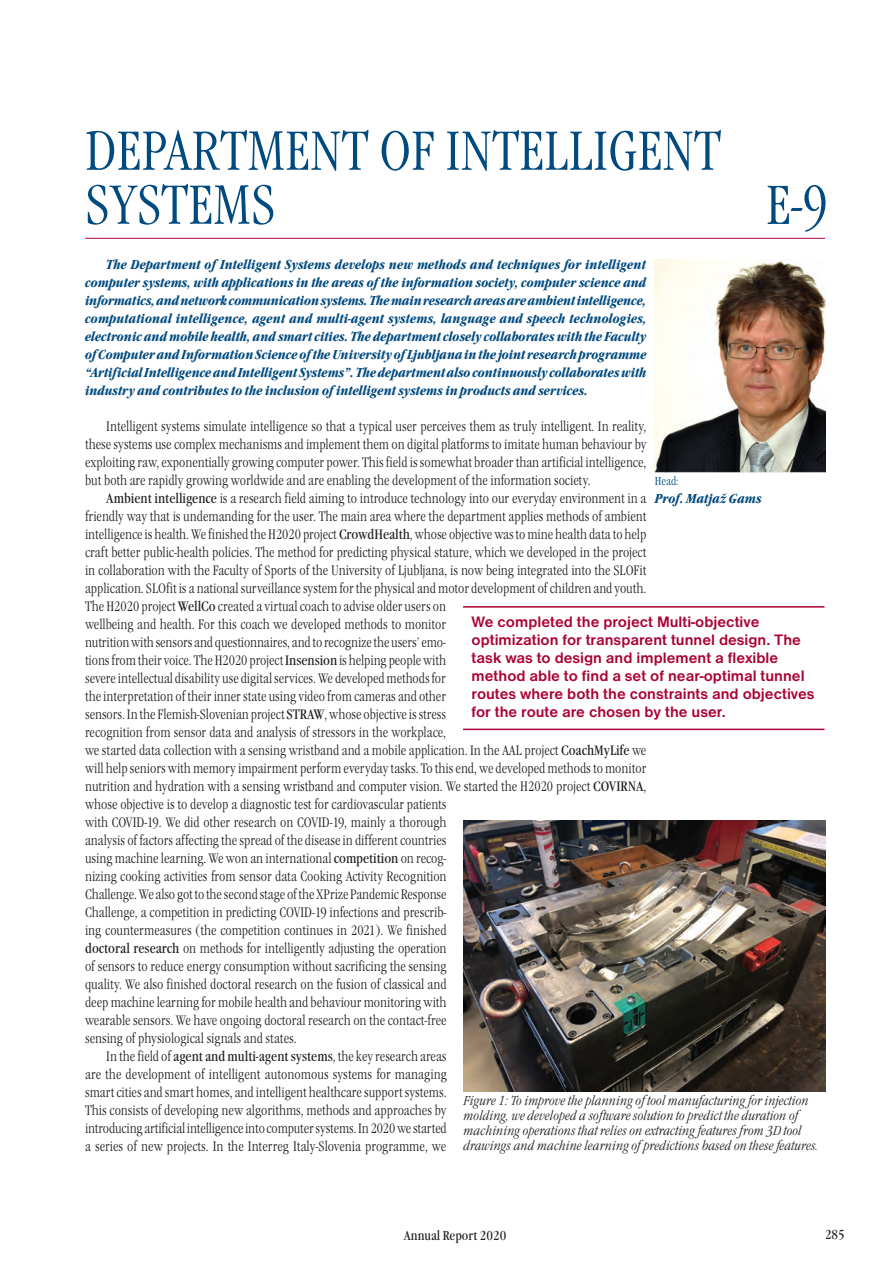
<style>
.page{position:relative;width:893px;height:1263px;background:#fff}
.page>*{position:absolute;margin:0;border:0;box-sizing:border-box;transform-origin:0 0}
.LP_Naslov_odseka{font:57px/54px "Garamond Itc TEE Ligh Cond";color:#004a7f}
.LP_Naslov_odseka_sif{font:57px "Garamond Itc TEE Ligh Cond";color:#004a7f}
.LP_Hitro_branje{font:700 15.75px/18px "Nimbus San DEE";color:#ab0333}
.LP_Glavni_tekst{font:14.25px/18px "Garamond Itc TEE Ligh Cond";color:#231f20;text-align:justify}
.LP_Povzetek{font:italic 700 condensed 13.5px/18px "Garamond Itc TEE";letter-spacing:-.005em;color:#004a7f;text-align:justify}
.LP_Podnapis_k_sliki{font:13.5px/15px "Garamond Itc TEE Ligh Cond Ital";color:#231f20}
.t1{font:condensed 13.5px "Garamond Itc TEE";color:#231f20}
.LP_Sef{font:italic 700 condensed 13.5px "Garamond Itc TEE";color:#004a7f}
.LP_sef-naziv{font:12px "Garamond Itc TEE Ligh Cond";color:#004a7f}
.s1{font-family:"Garamond Itc TEE";font-stretch:condensed}
</style>
<div class="page">
<hr style="left:85px;top:238px;width:740px;height:1px;background:#ab0333">
<img style="left:655px;top:259px;width:170px;height:213px">
<hr style="left:463px;top:606px;width:361px;height:2px;background:#ab0333">
<hr style="left:463px;top:729px;width:361px;height:1px;background:#ab0333">
<img style="left:464px;top:820px;width:361px;height:271px">
<p class="LP_Naslov_odseka" style="left:85px;top:124px;width:637px">DEPARTMENT OF INTELLIGENT<br>SYSTEMS</p>
<p class="LP_Naslov_odseka_sif" style="left:766px;top:173px;width:63px">E-9</p>
<p class="LP_Povzetek" style="left:85px;top:256px;width:563px;text-indent:21px">The Department of Intelligent Systems develops new methods and techniques for intelligent computer systems, with applications in the areas of the information society, computer science and informatics, and network communication systems. The main research areas are ambient intelligence, computational intelligence, agent and multi-agent systems, language and speech technologies, electronic and mobile health, and smart cities. The department closely collaborates with the Faculty of Computer and Information Science of the University of Ljubljana in the joint research programme “Artificial Intelligence and Intelligent Systems”. The department also continuously collaborates with industry and contributes to the inclusion of intelligent systems in products and services.</p>
<p class="LP_Glavni_tekst" style="left:85px;top:418px;width:563px;text-indent:21px">Intelligent systems simulate intelligence so that a typical user perceives them as truly intelligent. In reality, these systems use complex mechanisms and implement them on digital platforms to imitate human behaviour by exploiting raw, exponentially growing computer power. This field is somewhat broader than artificial intelligence, but both are rapidly growing worldwide and are enabling the development of the information society.</p>
<p class="LP_Glavni_tekst" style="left:85px;top:490px;width:563px;text-align:left;text-indent:21px"><span class="s1">Ambient intelligence</span> is a research field aiming to introduce technology into our everyday environment in a friendly way that is undemanding for the user. The main area where the department applies methods of ambient intelligence is health. We finished the H2020 project <span class="s1">CrowdHealth</span>, whose objective wasto mine health data to help craft better public-health policies. The method for predicting physical stature, which we developed in the project in collaboration with the Faculty of Sports of the University of Ljubljana, is now being integrated into the SLOFit application. SLOfit is a national surveillance system for the physical and motor development of children and youth.<br>The H2020 project <span class="s1">WellCo</span> created a virtual coach to advise older users on<br>wellbeing and health. For this coach we developed methods to monitor<br>nutrition with sensors and questionnaires, and to recognize the users’ emo-<br>tions from their voice. The H2020 project <span class="s1">Insension</span> is helping people with<br>severe intellectual disability use digital services. We developed methods for<br>the interpretation of their inner state using video from cameras and other<br>sensors. In the Flemish-Slovenian project <span class="s1">STRAW</span>, whose objective is stress<br>recognition from sensor data and analysis of stressors in the workplace,<br>we started data collection with a sensing wristband and a mobile application. In the AAL project <span class="s1">CoachMyLife</span> we will help seniors with memory impairment perform everyday tasks. To this end, we developed methods to monitor nutrition and hydration with a sensing wristband and computer vision. We started the H2020 project <span class="s1">COVIRNA</span>, whose objective is to develop a diagnostic test for cardiovascular patients<br>with COVID-19. We did other research on COVID-19, mainly a thorough<br>analysis of factors affecting the spread of the disease in different countries<br>using machine learning. We won an international <span class="s1">competition</span> on recog-<br>nizing cooking activities from sensor data Cooking Activity Recognition<br>Challenge. We also got to the second stage of the XPrize Pandemic Response<br>Challenge, a competition in predicting COVID-19 infections and prescrib-<br>ing countermeasures (the competition continues in 2021). We finished<br><span class="s1">doctoral research</span> on methods for intelligently adjusting the operation<br>of sensors to reduce energy consumption without sacrificing the sensing<br>quality. We also finished doctoral research on the fusion of classical and<br>deep machine learning for mobile health and behaviour monitoring with<br>wearable sensors. We have ongoing doctoral research on the contact-free<br>sensing of physiological signals and states.</p>
<p class="LP_Glavni_tekst" style="left:85px;top:1048px;width:363px;text-indent:21px">In the field of <span class="s1">agent and multi-agent systems</span>, the key research areas are the development of intelligent autonomous systems for managing smart cities and smart homes, and intelligent healthcare support systems.<br>This consists of developing new algorithms, methods and approaches by introducing artificial intelligence into computer systems. In 2020 we started a series of new projects. In the Interreg Italy-Slovenia programme, we</p>
<p class="LP_sef-naziv" style="left:655px;top:474px;width:25px">Head:</p>
<p class="LP_Sef" style="left:655px;top:490px;width:108px">Prof. Matjaž Gams</p>
<p class="LP_Hitro_branje" style="left:472px;top:613px;width:344px">We completed the project Multi-objective optimization for transparent tunnel design. The task was to design and implement a flexible method able to find a set of near-optimal tunnel routes where both the constraints and objectives for the route are chosen by the user.</p>
<p class="LP_Podnapis_k_sliki" style="left:464px;top:1094px;width:357px">Figure 1: To improve the planning of tool manufacturing for injection molding, we developed a software solution to predict the duration of machining operations that relies on extracting features from 3D tool drawings and machine learning of predictions based on these features.</p>
<p class="t1" style="left:404px;top:1227px;width:104px">Annual Report 2020</p>
<p class="t1" style="left:825px;top:1227px;width:21px">285</p>
</div>
